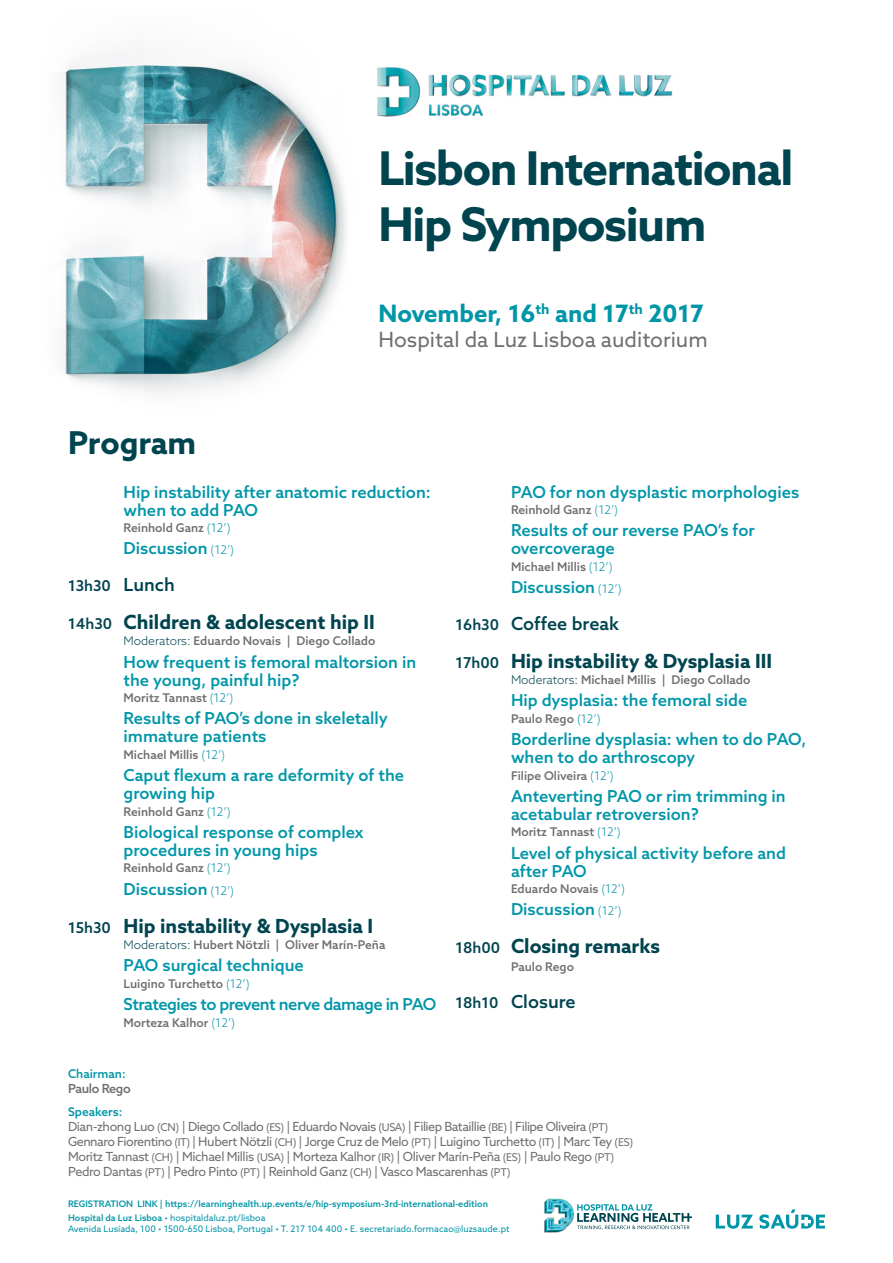
<style>
.page{position:relative;width:893px;height:1263px;background:#fff}
.page>*{position:absolute;margin:0;border:0;box-sizing:border-box;transform-origin:0 0}
.t1{font:700 46.5px/55.8px "Azo Sans";letter-spacing:-.03em;color:#00444f}
.t2{font:700 31.5px "Azo Sans";letter-spacing:-.005em;color:#00444f}
.t3{font:700 24px "Azo Sans";color:#0096a8}
.t4{font:21px "Azo Sans";color:#706f6f}
.t5{font:700 19.5px "Azo Sans";color:#00444f}
.t6{font:500 18px "Azo Sans";color:#00444f}
.t7{font:500 16.5px/18px "Azo Sans";color:#0096a8}
.t8{font:500 16.5px "Azo Sans";letter-spacing:-.03em;color:#0096a8}
.t9{font:500 15px "Azo Sans";color:#00444f}
.t10{font:12.6px/15px "Azo Sans";letter-spacing:-.03em;color:#706f6f}
.t11{font:500 12.6px "Azo Sans";letter-spacing:-.03em;color:#706f6f}
.t12{font:500 12px "Azo Sans";color:#706f6f}
.t13{font:500 12px "Azo Sans";color:#0096a8}
.t14{font:500 9px/14.7px "Azo Sans";color:#0096a8}
.t15{font:9px "Azo Sans";color:#0096a8}
.s1{font-weight:300;color:#0092a6}
.s2{font-weight:300;font-size:12px;color:#0092a6}
.s3{font-size:18px}
.s4{font-weight:500;font-size:15px}
.s5{font-weight:300;color:#00444f}
.s6{font-size:15px}
.s7{font-size:10.8px}
.s8{font-weight:400}
</style>
<div class="page">
<img style="left:61px;top:55px;width:285px;height:338px">
<img style="left:377px;top:67px;width:296px;height:50px">
<svg style="left:716px;top:1209px;width:109px;height:20px"></svg>
<svg style="left:580px;top:1204px;width:112px;height:26px"></svg>
<img style="left:544px;top:1198px;width:36px;height:35px">
<h1 class="t1" style="left:378px;top:139px;width:416px">Lisbon International<br>Hip Symposium</h1>
<h2 class="t2" style="left:68px;top:422px;width:130px">Program</h2>
<h3 class="t3" style="left:378px;top:298px;width:327px">November, 16<sup>th</sup> and 17<sup>th</sup> 2017</h3>
<p class="t4" style="left:378px;top:326px;width:331px">Hospital da Luz Lisboa auditorium</p>
<p class="t7" style="left:124px;top:482px;width:309px">Hip instability after anatomic reduction: when to add PAO</p>
<p class="t12" style="left:124px;top:520px;width:109px">Reinhold Ganz <span class="s1">(12’)</span></p>
<p class="t7" style="left:124px;top:539px;width:112px">Discussion <span class="s2">(12’)</span></p>
<p class="t9" style="left:68px;top:575px;width:108px">13h30 <span class="s3">Lunch</span></p>
<p class="t5" style="left:68px;top:609px;width:308px"><span class="s4">14h30</span> Children &amp; adolescent hip II</p>
<p class="t12" style="left:124px;top:633px;width:253px"><span class="s5">Moderators:</span> Eduardo Novais | Diego Collado</p>
<p class="t7" style="left:124px;top:652px;width:294px">How frequent is femoral maltorsion in the young, painful hip?</p>
<p class="t12" style="left:124px;top:690px;width:111px">Moritz Tannast <span class="s1">(12’)</span></p>
<p class="t7" style="left:124px;top:709px;width:266px">Results of PAO’s done in skeletally immature patients</p>
<p class="t12" style="left:124px;top:747px;width:103px">Michael Millis <span class="s1">(12’)</span></p>
<p class="t7" style="left:124px;top:766px;width:282px">Caput flexum a rare deformity of the growing hip</p>
<p class="t12" style="left:124px;top:803px;width:109px">Reinhold Ganz <span class="s1">(12’)</span></p>
<p class="t7" style="left:124px;top:823px;width:241px">Biological response of complex procedures in young hips</p>
<p class="t12" style="left:124px;top:860px;width:109px">Reinhold Ganz <span class="s1">(12’)</span></p>
<p class="t7" style="left:124px;top:879px;width:112px">Discussion <span class="s2">(12’)</span></p>
<p class="t5" style="left:68px;top:913px;width:307px"><span class="s4">15h30</span> Hip instability &amp; Dysplasia I</p>
<p class="t12" style="left:124px;top:937px;width:263px"><span class="s5">Moderators:</span> Hubert Nötzli | Oliver Marín-Peña</p>
<p class="t7" style="left:124px;top:956px;width:182px">PAO surgical technique</p>
<p class="t12" style="left:124px;top:976px;width:128px">Luigino Turchetto <span class="s1">(12’)</span></p>
<p class="t8" style="left:124px;top:993px;width:314px">Strategies to prevent nerve damage in PAO</p>
<p class="t12" style="left:124px;top:1014px;width:113px">Morteza Kalhor <span class="s1">(12’)</span></p>
<p class="t7" style="left:511px;top:482px;width:290px">PAO for non dysplastic morphologies</p>
<p class="t12" style="left:511px;top:502px;width:109px">Reinhold Ganz <span class="s1">(12’)</span></p>
<p class="t7" style="left:511px;top:521px;width:245px">Results of our reverse PAO’s for overcoverage</p>
<p class="t12" style="left:511px;top:559px;width:103px">Michael Millis <span class="s1">(12’)</span></p>
<p class="t7" style="left:511px;top:578px;width:112px">Discussion <span class="s2">(12’)</span></p>
<p class="t6" style="left:455px;top:611px;width:165px"><span class="s6">16h30</span> Coffee break</p>
<p class="t5" style="left:455px;top:648px;width:318px"><span class="s4">17h00</span> Hip instability &amp; Dysplasia III</p>
<p class="t12" style="left:511px;top:672px;width:241px"><span class="s5">Moderators:</span> Michael Millis | Diego Collado</p>
<p class="t7" style="left:511px;top:691px;width:238px">Hip dysplasia: the femoral side</p>
<p class="t12" style="left:511px;top:711px;width:91px">Paulo Rego <span class="s1">(12’)</span></p>
<p class="t7" style="left:511px;top:730px;width:297px">Borderline dysplasia: when to do PAO, when to do arthroscopy</p>
<p class="t12" style="left:511px;top:767px;width:104px">Filipe Oliveira <span class="s1">(12’)</span></p>
<p class="t7" style="left:511px;top:787px;width:276px">Anteverting PAO or rim trimming in acetabular retroversion?</p>
<p class="t12" style="left:511px;top:824px;width:111px">Moritz Tannast <span class="s1">(12’)</span></p>
<p class="t7" style="left:511px;top:843px;width:276px">Level of physical activity before and after PAO</p>
<p class="t12" style="left:511px;top:881px;width:116px">Eduardo Novais <span class="s1">(12’)</span></p>
<p class="t7" style="left:511px;top:900px;width:112px">Discussion <span class="s2">(12’)</span></p>
<p class="t5" style="left:455px;top:933px;width:206px"><span class="s4">18h00</span> Closing remarks</p>
<p class="t12" style="left:511px;top:959px;width:65px">Paulo Rego</p>
<p class="t6" style="left:455px;top:989px;width:122px"><span class="s6">18h10</span> Closure</p>
<p class="t13" style="left:68px;top:1066px;width:59px">Chairman:</p>
<p class="t11" style="left:68px;top:1080px;width:64px">Paulo Rego</p>
<p class="t13" style="left:68px;top:1104px;width:56px">Speakers:</p>
<p class="t10" style="left:68px;top:1119px;width:567px">Dian-zhong Luo <span class="s7">(CN)</span> | Diego Collado <span class="s7">(ES)</span> | Eduardo Novais <span class="s7">(USA)</span> | Filiep Bataillie <span class="s7">(BE)</span> | Filipe Oliveira <span class="s7">(PT)<br></span>Gennaro Fiorentino <span class="s7">(IT)</span> | Hubert Nötzli <span class="s7">(CH)</span> | Jorge Cruz de Melo <span class="s7">(PT)</span> | Luigino Turchetto <span class="s7">(IT)</span> | Marc Tey <span class="s7">(ES)<br></span>Moritz Tannast <span class="s7">(CH)</span> | Michael Millis <span class="s7">(USA)</span> | Morteza Kalhor <span class="s7">(IR)</span> | Oliver Marín-Peña <span class="s7">(ES)</span> | Paulo Rego <span class="s7">(PT)<br></span>Pedro Dantas <span class="s7">(PT)</span> | Pedro Pinto <span class="s7">(PT)</span> | Reinhold Ganz <span class="s7">(CH)</span> | Vasco Mascarenhas <span class="s7">(PT)</span></p>
<p class="t14" style="left:68px;top:1196px;width:421px">REGISTRATION LINK | https://learninghealth.up.events/e/hip-symposium-3rd-international-edition<br>Hospital da Luz Lisboa <span class="s8">• hospitaldaluz.pt/lisboa</span></p>
<p class="t15" style="left:68px;top:1223px;width:443px">Avenida Lusíada, 100 • 1500-650 Lisboa, Portugal • T. 217 104 400 • E. secretariado.formacao@luzsaude.pt</p>
</div>
